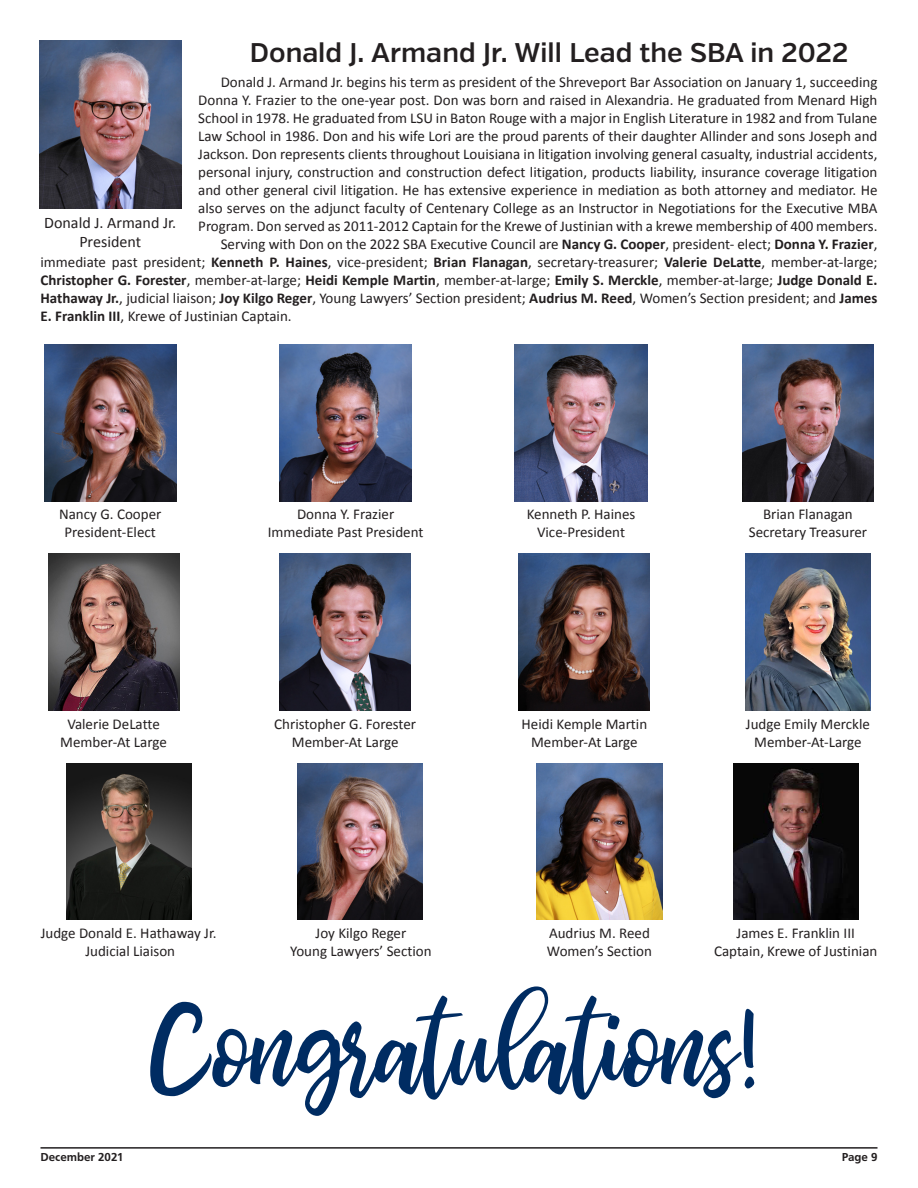
<style>
.page{position:relative;width:918px;height:1188px;background:#fff}
.page>*{position:absolute;margin:0;border:0;box-sizing:border-box;transform-origin:0 0}
.t1{font:101.1px "bhatoshine";color:#002c62}
.t2{font:600 27px "Verb";color:#231f20}
.t3{font:16.05px "Calibri";color:#231f20}
.t4{font:15px/18px "Calibri";color:#231f20;text-align:justify}
.t5{font:700 12px "Carto Gothic Std";color:#231f20}
.s1{font-weight:700}
</style>
<div class="page">
<img style="left:39px;top:41px;width:142px;height:168px">
<img style="left:742px;top:345px;width:132px;height:156px">
<img style="left:48px;top:554px;width:131px;height:157px">
<img style="left:280px;top:554px;width:131px;height:157px">
<img style="left:44px;top:345px;width:132px;height:156px">
<img style="left:280px;top:345px;width:132px;height:156px">
<img style="left:515px;top:345px;width:132px;height:156px">
<img style="left:519px;top:554px;width:131px;height:157px">
<img style="left:745px;top:554px;width:126px;height:157px">
<img style="left:66px;top:763px;width:125px;height:157px">
<img style="left:733px;top:763px;width:125px;height:157px">
<img style="left:298px;top:763px;width:125px;height:157px">
<img style="left:537px;top:763px;width:125px;height:157px">
<hr style="left:40px;top:1147px;width:838px;height:2px;background:#231f20">
<p class="t2" style="left:250px;top:36px;width:600px">Donald J. Armand Jr. Will Lead the SBA in 2022</p>
<p class="t4" style="left:198px;top:72px;width:681px;text-indent:22px">Donald J. Armand Jr. begins his term as president of the Shreveport Bar Association on January 1, succeeding Donna Y. Frazier to the one-year post. Don was born and raised in Alexandria. He graduated from Menard High School in 1978. He graduated from LSU in Baton Rouge with a major in English Literature in 1982 and from Tulane Law School in 1986. Don and his wife Lori are the proud parents of their daughter Allinder and sons Joseph and Jackson. Don represents clients throughout Louisiana in litigation involving general casualty, industrial accidents, personal injury, construction and construction defect litigation, products liability, insurance coverage litigation and other general civil litigation. He has extensive experience in mediation as both attorney and mediator. He also serves on the adjunct faculty of Centenary College as an Instructor in Negotiations for the Executive MBA Program. Don served as 2011-2012 Captain for the Krewe of Justinian with a krewe membership of 400 members.</p>
<p class="t4" style="left:40px;top:234px;width:839px;text-indent:180px">Serving with Don on the 2022 SBA Executive Council are <span class="s1">Nancy G. Cooper</span>, president- elect; <span class="s1">Donna Y. Frazier</span>, immediate past president; <span class="s1">Kenneth P. Haines</span>, vice-president; <span class="s1">Brian Flanagan</span>, secretary-treasurer; <span class="s1">Valerie DeLatte</span>, member-at-large; <span class="s1">Christopher G. Forester</span>, member-at-large; <span class="s1">Heidi Kemple Martin</span>, member-at-large; <span class="s1">Emily S. Merckle</span>, member-at-large; <span class="s1">Judge Donald E.<br>Hathaway Jr.</span>, judicial liaison; <span class="s1">Joy Kilgo Reger</span>, Young Lawyers’ Section president; <span class="s1">Audrius M. Reed</span>, Women’s Section president; and <span class="s1">James E. Franklin III</span>, Krewe of Justinian Captain.</p>
<p class="t3" style="left:44px;top:212px;width:134px">Donald J. Armand Jr.</p>
<p class="t3" style="left:79px;top:231px;width:63px">President</p>
<p class="t4" style="left:59px;top:505px;width:104px">Nancy G. Cooper</p>
<p class="t4" style="left:65px;top:523px;width:93px">President-Elect</p>
<p class="t4" style="left:297px;top:505px;width:99px">Donna Y. Frazier</p>
<p class="t4" style="left:268px;top:523px;width:157px">Immediate Past President</p>
<p class="t4" style="left:527px;top:505px;width:110px">Kenneth P. Haines</p>
<p class="t4" style="left:537px;top:523px;width:90px">Vice-President</p>
<p class="t4" style="left:763px;top:505px;width:91px">Brian Flanagan</p>
<p class="t4" style="left:749px;top:523px;width:120px">Secretary Treasurer</p>
<p class="t4" style="left:67px;top:714px;width:94px">Valerie DeLatte</p>
<p class="t4" style="left:60px;top:732px;width:108px">Member-At Large</p>
<p class="t4" style="left:274px;top:714px;width:143px">Christopher G. Forester</p>
<p class="t4" style="left:292px;top:732px;width:108px">Member-At Large</p>
<p class="t4" style="left:522px;top:714px;width:127px">Heidi Kemple Martin</p>
<p class="t4" style="left:531px;top:732px;width:108px">Member-At Large</p>
<p class="t4" style="left:746px;top:714px;width:126px">Judge Emily Merckle</p>
<p class="t4" style="left:754px;top:732px;width:109px">Member-At-Large</p>
<p class="t4" style="left:41px;top:924px;width:177px">Judge Donald E. Hathaway Jr.</p>
<p class="t4" style="left:85px;top:942px;width:91px">Judicial Liaison</p>
<p class="t4" style="left:316px;top:924px;width:92px">Joy Kilgo Reger</p>
<p class="t4" style="left:290px;top:942px;width:143px">Young Lawyers’ Section</p>
<p class="t4" style="left:549px;top:924px;width:102px">Audrius M. Reed</p>
<p class="t4" style="left:547px;top:942px;width:106px">Women’s Section</p>
<p class="t4" style="left:737px;top:924px;width:120px">James E. Franklin III</p>
<p class="t4" style="left:714px;top:942px;width:165px">Captain, Krewe of Justinian</p>
<p class="t1" style="left:151px;top:973px;width:617px">Congratulations!</p>
<p class="t5" style="left:40px;top:1150px;width:85px">December 2021</p>
<p class="t5" style="left:842px;top:1150px;width:37px">Page 9</p>
</div>
